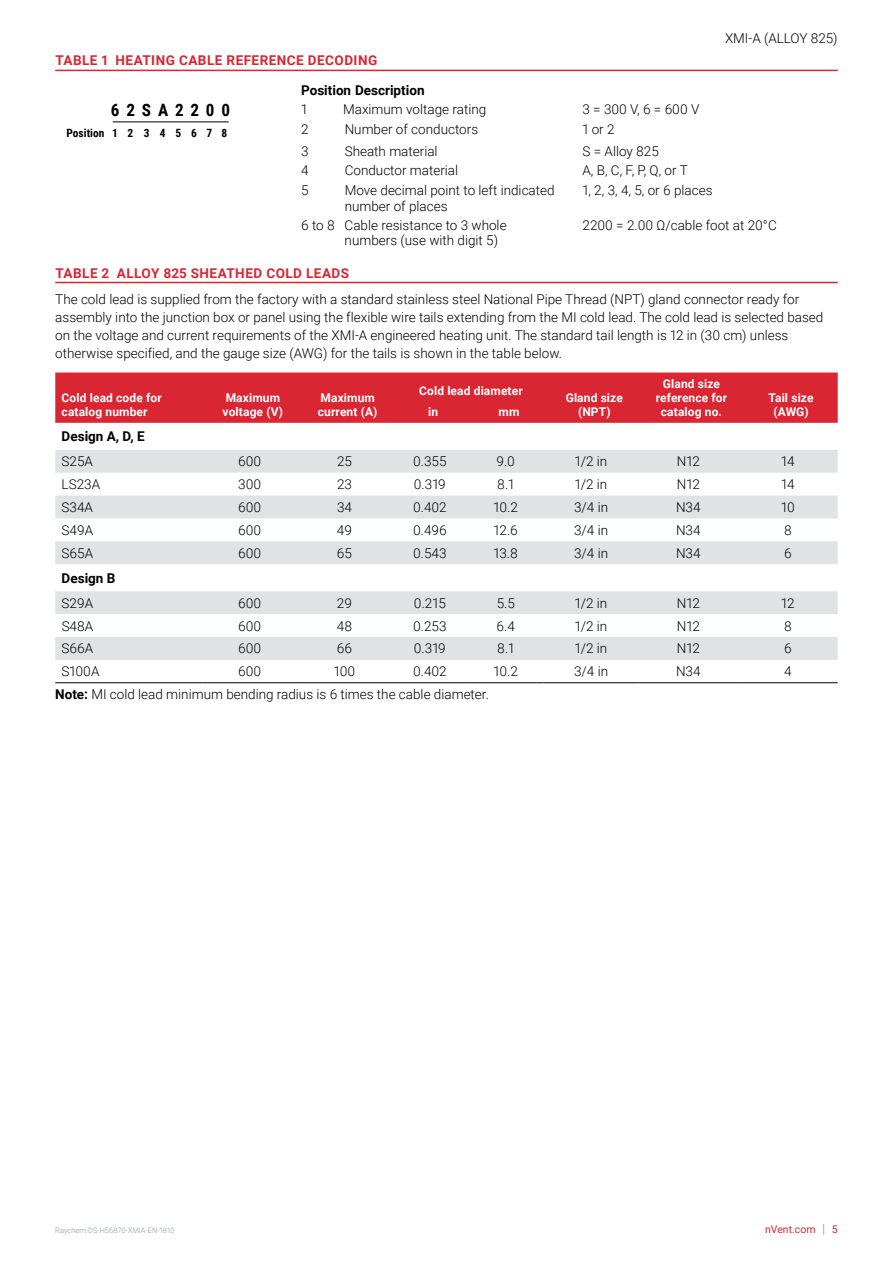
<style>
.page{position:relative;width:893px;height:1263px;background:#fff}
.page>*{position:absolute;margin:0;border:0;box-sizing:border-box;transform-origin:0 0}
.t1{font:700 17.1px "Roboto Condensed";letter-spacing:.4em;color:#000}
.t2{font:300 13.5px/18px "Roboto";color:#000}
.t3{font:700 13.5px "Roboto";letter-spacing:.035em;color:#d92632}
.t4{font:700 13.5px "Roboto";color:#000}
.t5{font:700 12px/14.2px "Roboto";letter-spacing:.01em;color:#fff}
.t6{font:700 11.4px "Roboto Condensed";color:#000}
.t7{font:10.5px "Roboto";color:#d92632}
.t8{font:300 7.5px "Roboto";color:#90969e}
.s1{font-weight:700}
.s2{font-size:12.6px;color:#90969e}
</style>
<div class="page">
<hr style="left:55px;top:70px;width:783px;height:1px;background:#d92632">
<hr style="left:55px;top:282px;width:783px;height:1px;background:#d92632">
<hr style="left:113px;top:122px;width:116px;height:1px;background:#000">
<div style="left:55px;top:372px;width:783px;height:51px;background:#d92632"></div>
<svg style="left:55px;top:450px;width:783px;height:210px;fill:#e1e2e4"></svg>
<hr style="left:55px;top:682px;width:147px;height:1px;background:#000">
<hr style="left:202px;top:682px;width:95px;height:1px;background:#000">
<hr style="left:297px;top:682px;width:95px;height:1px;background:#000">
<hr style="left:392px;top:682px;width:76px;height:1px;background:#000">
<hr style="left:468px;top:682px;width:76px;height:1px;background:#000">
<hr style="left:544px;top:682px;width:94px;height:1px;background:#000">
<hr style="left:638px;top:682px;width:100px;height:1px;background:#000">
<hr style="left:738px;top:682px;width:100px;height:1px;background:#000">
<p class="t2" style="left:725px;top:29px;width:114px">XMI-A (ALLOY 825)</p>
<p class="t3" style="left:56px;top:51px;width:323px">TABLE 1 HEATING CABLE REFERENCE DECODING</p>
<p class="t1" style="left:111px;top:98px;width:121px">62SA2200</p>
<p class="t6" style="left:67px;top:125px;width:162px">Position1 2 3 4 5 6 7 8</p>
<p class="t4" style="left:301px;top:81px;width:125px">Position Description</p>
<p class="t2" style="left:301px;top:100px;width:7px">1</p>
<p class="t2" style="left:343px;top:100px;width:145px">Maximum voltage rating</p>
<p class="t2" style="left:582px;top:100px;width:118px">3 = 300 V, 6 = 600 V</p>
<p class="t2" style="left:301px;top:119px;width:9px">2</p>
<p class="t2" style="left:345px;top:119px;width:135px">Number of conductors</p>
<p class="t2" style="left:582px;top:119px;width:34px">1 or 2</p>
<p class="t2" style="left:301px;top:142px;width:9px">3</p>
<p class="t2" style="left:345px;top:142px;width:94px">Sheath material</p>
<p class="t2" style="left:582px;top:142px;width:78px">S = Alloy 825</p>
<p class="t2" style="left:301px;top:161px;width:9px">4</p>
<p class="t2" style="left:345px;top:161px;width:115px">Conductor material</p>
<p class="t2" style="left:582px;top:161px;width:107px">A, B, C, F, P, Q, or T</p>
<p class="t2" style="left:301px;top:181px;width:9px">5</p>
<p class="t2" style="left:345px;top:182px;width:211px;line-height:15.8px">Move decimal point to left indicated number of places</p>
<p class="t2" style="left:582px;top:181px;width:131px">1, 2, 3, 4, 5, or 6 places</p>
<p class="t2" style="left:345px;top:217px;width:164px;line-height:15.8px;text-indent:-44px">6 to 8 Cable resistance to 3 whole numbers (use with digit 5)</p>
<p class="t2" style="left:582px;top:215px;width:196px">2200 = 2.00 Ω/cable foot at 20°C</p>
<p class="t3" style="left:56px;top:263px;width:295px">TABLE 2 ALLOY 825 SHEATHED COLD LEADS</p>
<p class="t2" style="left:55px;top:290px;width:770px">The cold lead is supplied from the factory with a standard stainless steel National Pipe Thread (NPT) gland connector ready for assembly into the junction box or panel using the flexible wire tails extending from the MI cold lead. The cold lead is selected based on the voltage and current requirements of the XMI-A engineered heating unit. The standard tail length is 12 in (30 cm) unless otherwise specified, and the gauge size (AWG) for the tails is shown in the table below.</p>
<p class="t5" style="left:62px;top:390px;width:102px">Cold lead code for catalog number</p>
<p class="t5" style="left:223px;top:390px;width:62px">Maximum voltage (V)</p>
<p class="t5" style="left:318px;top:390px;width:61px">Maximum current (A)</p>
<p class="t5" style="left:656px;top:376px;width:73px;text-align:center">Gland size reference for catalog no.</p>
<p class="t5" style="left:419px;top:383px;width:105px">Cold lead diameter</p>
<p class="t5" style="left:769px;top:390px;width:47px">Tail size</p>
<p class="t5" style="left:566px;top:390px;width:59px;text-align:center">Gland size (NPT)</p>
<p class="t5" style="left:428px;top:404px;width:12px">in</p>
<p class="t5" style="left:498px;top:404px;width:22px">mm</p>
<p class="t5" style="left:773px;top:404px;width:37px">(AWG)</p>
<p class="t4" style="left:62px;top:427px;width:85px">Design A, D, E</p>
<p class="t2" style="left:62px;top:452px;width:33px">S25A</p>
<p class="t2" style="left:238px;top:452px;width:25px">600</p>
<p class="t2" style="left:337px;top:452px;width:16px">25</p>
<p class="t2" style="left:413px;top:452px;width:35px">0.355</p>
<p class="t2" style="left:496px;top:452px;width:20px">9.0</p>
<p class="t2" style="left:575px;top:452px;width:34px">1/2 in</p>
<p class="t2" style="left:677px;top:452px;width:24px">N12</p>
<p class="t2" style="left:781px;top:452px;width:15px">14</p>
<p class="t2" style="left:62px;top:475px;width:40px">LS23A</p>
<p class="t2" style="left:238px;top:475px;width:24px">300</p>
<p class="t2" style="left:337px;top:475px;width:16px">23</p>
<p class="t2" style="left:414px;top:475px;width:33px">0.319</p>
<p class="t2" style="left:497px;top:475px;width:18px">8.1</p>
<p class="t2" style="left:575px;top:475px;width:34px">1/2 in</p>
<p class="t2" style="left:677px;top:475px;width:24px">N12</p>
<p class="t2" style="left:781px;top:475px;width:15px">14</p>
<p class="t2" style="left:62px;top:498px;width:33px">S34A</p>
<p class="t2" style="left:238px;top:498px;width:25px">600</p>
<p class="t2" style="left:337px;top:498px;width:16px">34</p>
<p class="t2" style="left:413px;top:498px;width:35px">0.402</p>
<p class="t2" style="left:494px;top:498px;width:26px">10.2</p>
<p class="t2" style="left:574px;top:498px;width:36px">3/4 in</p>
<p class="t2" style="left:676px;top:498px;width:26px">N34</p>
<p class="t2" style="left:781px;top:498px;width:15px">10</p>
<p class="t2" style="left:62px;top:521px;width:33px">S49A</p>
<p class="t2" style="left:238px;top:521px;width:25px">600</p>
<p class="t2" style="left:337px;top:521px;width:17px">49</p>
<p class="t2" style="left:413px;top:521px;width:35px">0.496</p>
<p class="t2" style="left:494px;top:521px;width:26px">12.6</p>
<p class="t2" style="left:574px;top:521px;width:36px">3/4 in</p>
<p class="t2" style="left:676px;top:521px;width:26px">N34</p>
<p class="t2" style="left:784px;top:521px;width:9px">8</p>
<p class="t2" style="left:62px;top:543px;width:33px">S65A</p>
<p class="t2" style="left:238px;top:543px;width:25px">600</p>
<p class="t2" style="left:337px;top:543px;width:17px">65</p>
<p class="t2" style="left:413px;top:543px;width:35px">0.543</p>
<p class="t2" style="left:494px;top:543px;width:26px">13.8</p>
<p class="t2" style="left:574px;top:543px;width:36px">3/4 in</p>
<p class="t2" style="left:676px;top:543px;width:26px">N34</p>
<p class="t2" style="left:784px;top:543px;width:9px">6</p>
<p class="t4" style="left:62px;top:568px;width:55px">Design B</p>
<p class="t2" style="left:62px;top:593px;width:33px">S29A</p>
<p class="t2" style="left:238px;top:593px;width:25px">600</p>
<p class="t2" style="left:337px;top:593px;width:17px">29</p>
<p class="t2" style="left:414px;top:593px;width:33px">0.215</p>
<p class="t2" style="left:497px;top:593px;width:20px">5.5</p>
<p class="t2" style="left:575px;top:593px;width:34px">1/2 in</p>
<p class="t2" style="left:677px;top:593px;width:24px">N12</p>
<p class="t2" style="left:781px;top:593px;width:15px">12</p>
<p class="t2" style="left:62px;top:616px;width:33px">S48A</p>
<p class="t2" style="left:238px;top:616px;width:25px">600</p>
<p class="t2" style="left:337px;top:616px;width:17px">48</p>
<p class="t2" style="left:413px;top:616px;width:35px">0.253</p>
<p class="t2" style="left:497px;top:616px;width:20px">6.4</p>
<p class="t2" style="left:575px;top:616px;width:34px">1/2 in</p>
<p class="t2" style="left:677px;top:616px;width:24px">N12</p>
<p class="t2" style="left:784px;top:616px;width:9px">8</p>
<p class="t2" style="left:62px;top:639px;width:33px">S66A</p>
<p class="t2" style="left:238px;top:639px;width:25px">600</p>
<p class="t2" style="left:337px;top:639px;width:17px">66</p>
<p class="t2" style="left:414px;top:639px;width:33px">0.319</p>
<p class="t2" style="left:497px;top:639px;width:18px">8.1</p>
<p class="t2" style="left:575px;top:639px;width:34px">1/2 in</p>
<p class="t2" style="left:677px;top:639px;width:24px">N12</p>
<p class="t2" style="left:784px;top:639px;width:9px">6</p>
<p class="t2" style="left:62px;top:662px;width:39px">S100A</p>
<p class="t2" style="left:238px;top:662px;width:25px">600</p>
<p class="t2" style="left:334px;top:662px;width:23px">100</p>
<p class="t2" style="left:413px;top:662px;width:35px">0.402</p>
<p class="t2" style="left:494px;top:662px;width:26px">10.2</p>
<p class="t2" style="left:574px;top:662px;width:36px">3/4 in</p>
<p class="t2" style="left:676px;top:662px;width:26px">N34</p>
<p class="t2" style="left:784px;top:662px;width:9px">4</p>
<p class="t2" style="left:55px;top:685px;width:435px"><span class="s1">Note:</span> MI cold lead minimum bending radius is 6 times the cable diameter.</p>
<p class="t8" style="left:55px;top:1225px;width:121px">Raychem-DS-H56870-XMIA-EN-1810</p>
<p class="t7" style="left:765px;top:1222px;width:74px">nVent.com <span class="s2">|</span> 5</p>
</div>
